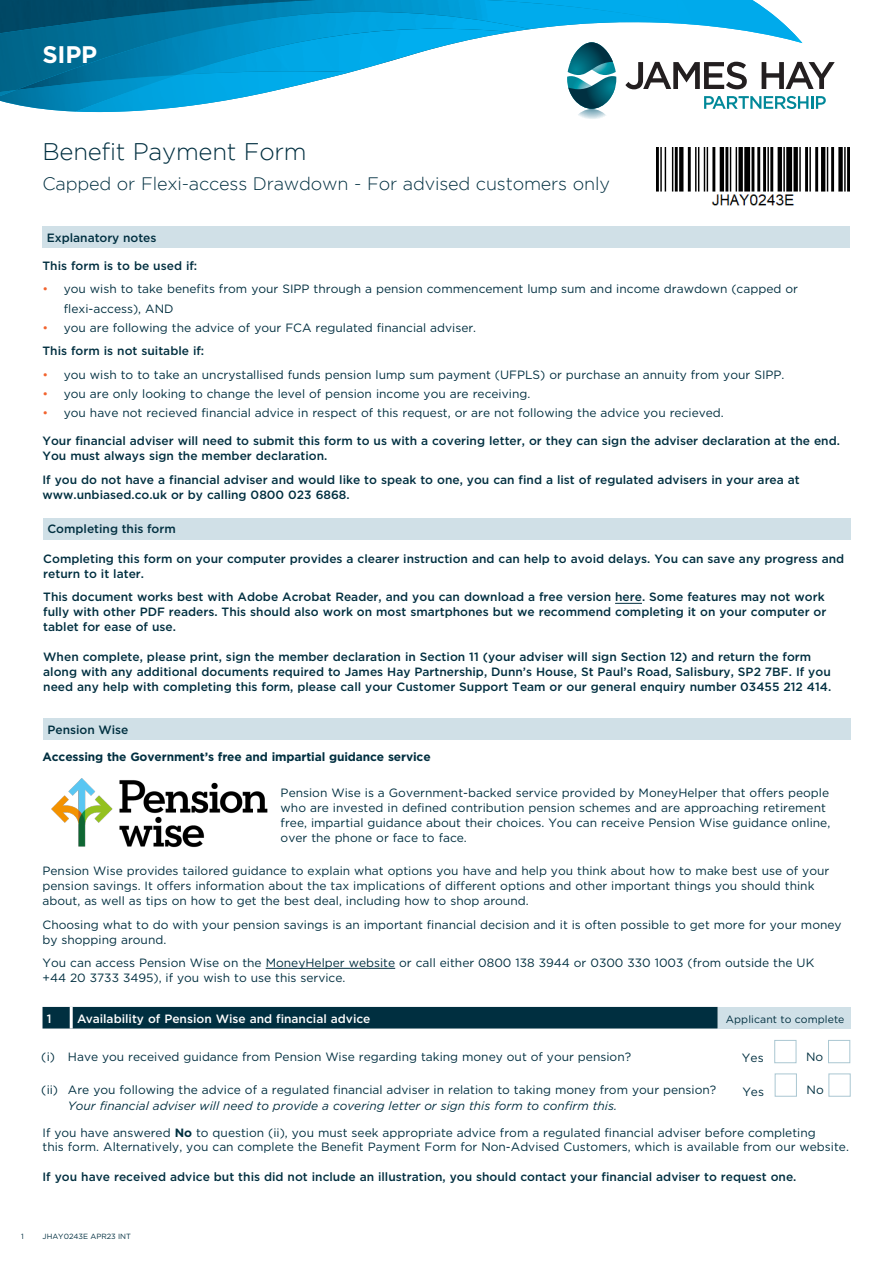
<style>
.page{position:relative;width:893px;height:1263px;background:#fff}
.page>*{position:absolute;margin:0;border:0;box-sizing:border-box;transform-origin:0 0}
.t1{font:300 24px "Gotham";letter-spacing:-.01em;color:#002f40}
.t2{font:700 24px "Gotham";color:#fff}
.t3{font:300 18px "Gotham";letter-spacing:-.01em;color:#002f40}
.t4{font:12px/15px "Gotham";color:#002f40}
.t5{font:500 12px/15px "Gotham";color:#002f40}
.t6{font:italic 12px "Gotham";color:#002f40}
.t7{font:700 12px "Gotham";letter-spacing:-.01em;color:#002f40}
.t8{font:500 12px "Gotham";color:#fff}
.t9{font:10.5px "Gotham";letter-spacing:.01em;color:#002f40}
.t10{font:7.5px "Gotham";color:#002f40}
.s1{color:#f2642f}
.s2{font-weight:500}
.s3{font-weight:700}
</style>
<div class="page">
<img style="left:0;top:92px;width:76px;height:20px">
<img style="left:76px;top:92px;width:192px;height:20px">
<img style="left:0;top:33px;width:277px;height:59px">
<img style="left:16px;top:33px;width:278px;height:57px">
<img style="left:177px;top:33px;width:117px;height:42px">
<img style="left:693px;top:0;width:89px;height:22px">
<img style="left:680px;top:0;width:13px;height:22px">
<img style="left:0;top:0;width:680px;height:33px">
<div style="left:43px;top:226px;width:807px;height:22px;background:#d0e0e7"></div>
<svg style="left:294px;top:22px;width:541px;height:97px"></svg>
<div style="left:43px;top:718px;width:807px;height:22px;background:#d0e0e7"></div>
<hr style="left:266px;top:968px;width:129px;height:1px;background:#002f40">
<img style="left:657px;top:147px;width:193px;height:59px">
<div style="left:43px;top:1007px;width:675px;height:21px;background:#002f40"></div>
<div style="left:718px;top:1007px;width:132px;height:21px;background:#d0e0e7"></div>
<hr style="left:70px;top:1007px;width:3px;height:21px;background:#fff">
<div style="left:43px;top:518px;width:807px;height:21px;background:#d0e0e7"></div>
<div style="left:828px;top:1040px;width:22px;height:23px;background:#fff;border:1px solid #aac7d2"></div>
<div style="left:774px;top:1040px;width:22px;height:23px;background:#fff;border:1px solid #aac7d2"></div>
<div style="left:828px;top:1073px;width:23px;height:23px;background:#fff;border:1px solid #aac7d2"></div>
<div style="left:775px;top:1073px;width:22px;height:23px;background:#fff;border:1px solid #aac7d2"></div>
<img style="left:52px;top:778px;width:216px;height:70px">
<svg style="left:615px;top:603px;width:27px;height:1px"></svg>
<h1 class="t2" style="left:43px;top:38px;width:56px">SIPP</h1>
<h1 class="t1" style="left:43px;top:139px;width:266px">Benefit Payment Form</h1>
<h2 class="t3" style="left:43px;top:173px;width:569px">Capped or Flexi-access Drawdown - For advised customers only</h2>
<p class="t5" style="left:47px;top:230px;width:111px">Explanatory notes</p>
<p class="t5" style="left:43px;top:258px;width:156px">This form is to be used if:</p>
<p class="t4" style="left:64px;top:279px;width:736px;line-height:19.2px;text-indent:-21px"><span class="s1">•</span> you wish to take benefits from your SIPP through a pension commencement lump sum and income drawdown (capped or flexi-access), AND</p>
<p class="t4" style="left:43px;top:316px;width:435px;line-height:23.5px"><span class="s1">•</span> you are following the advice of your FCA regulated financial adviser.<br><span class="s2">This form is not suitable if:</span></p>
<p class="t4" style="left:43px;top:367px;width:743px"><span class="s1">•</span> you wish to to take an uncrystallised funds pension lump sum payment (UFPLS) or purchase an annuity from your SIPP.</p>
<p class="t4" style="left:43px;top:386px;width:489px"><span class="s1">•</span> you are only looking to change the level of pension income you are receiving.</p>
<p class="t4" style="left:43px;top:405px;width:683px"><span class="s1">•</span> you have not recieved financial advice in respect of this request, or are not following the advice you recieved.</p>
<p class="t5" style="left:43px;top:433px;width:799px">Your financial adviser will need to submit this form to us with a covering letter, or they can sign the adviser declaration at the end.<br>You must always sign the member declaration.</p>
<p class="t5" style="left:43px;top:472px;width:759px">If you do not have a financial adviser and would like to speak to one, you can find a list of regulated advisers in your area at www.unbiased.co.uk or by calling 0800 023 6868.</p>
<p class="t5" style="left:48px;top:521px;width:130px">Completing this form</p>
<p class="t5" style="left:43px;top:551px;width:802px">Completing this form on your computer provides a clearer instruction and can help to avoid delays. You can save any progress and return to it later.</p>
<p class="t5" style="left:43px;top:589px;width:785px">This document works best with Adobe Acrobat Reader, and you can download a free version here. Some features may not work fully with other PDF readers. This should also work on most smartphones but we recommend completing it on your computer or tablet for ease of use.</p>
<p class="t5" style="left:43px;top:649px;width:789px">When complete, please print, sign the member declaration in Section 11 (your adviser will sign Section 12) and return the form along with any additional documents required to James Hay Partnership, Dunn’s House, St Paul’s Road, Salisbury, SP2 7BF. If you need any help with completing this form, please call your Customer Support Team or our general enquiry number 03455 212 414.</p>
<p class="t5" style="left:48px;top:722px;width:82px">Pension Wise</p>
<p class="t7" style="left:43px;top:749px;width:390px">Accessing the Government’s free and impartial guidance service</p>
<p class="t4" style="left:281px;top:785px;width:551px">Pension Wise is a Government-backed service provided by MoneyHelper that offers people who are invested in defined contribution pension schemes and are approaching retirement free, impartial guidance about their choices. You can receive Pension Wise guidance online, over the phone or face to face.</p>
<p class="t4" style="left:43px;top:863px;width:788px">Pension Wise provides tailored guidance to explain what options you have and help you think about how to make best use of your pension savings. It offers information about the tax implications of different options and other important things you should think about, as well as tips on how to get the best deal, including how to shop around.</p>
<p class="t4" style="left:43px;top:916px;width:801px">Choosing what to do with your pension savings is an important financial decision and it is often possible to get more for your money by shopping around.</p>
<p class="t4" style="left:43px;top:955px;width:773px">You can access Pension Wise on the MoneyHelper website or call either 0800 138 3944 or 0300 330 1003 (from outside the UK +44 20 3733 3495), if you wish to use this service.</p>
<p class="t8" style="left:47px;top:1010px;width:6px">1</p>
<p class="t8" style="left:77px;top:1010px;width:295px">Availability of Pension Wise and financial advice</p>
<p class="t9" style="left:726px;top:1012px;width:120px">Applicant to complete</p>
<p class="t4" style="left:41px;top:1049px;width:591px">(i) Have you received guidance from Pension Wise regarding taking money out of your pension?</p>
<p class="t4" style="left:41px;top:1082px;width:677px">(ii) Are you following the advice of a regulated financial adviser in relation to taking money from your pension?</p>
<p class="t6" style="left:68px;top:1098px;width:551px">Your financial adviser will need to provide a covering letter or sign this form to confirm this.</p>
<p class="t4" style="left:742px;top:1050px;width:23px">Yes</p>
<p class="t4" style="left:806px;top:1049px;width:19px">No</p>
<p class="t4" style="left:742px;top:1084px;width:23px">Yes</p>
<p class="t4" style="left:806px;top:1082px;width:19px">No</p>
<p class="t4" style="left:43px;top:1125px;width:808px">If you have answered <span class="s3">No</span> to question (ii), you must seek appropriate advice from a regulated financial adviser before completing<br>this form. Alternatively, you can complete the Benefit Payment Form for Non-Advised Customers, which is available from our website.</p>
<p class="t5" style="left:43px;top:1169px;width:755px">If you have received advice but this did not include an illustration, you should contact your financial adviser to request one.</p>
<p class="t10" style="left:21px;top:1232px;width:4px">1</p>
<p class="t10" style="left:43px;top:1231px;width:90px">JHAY0243E APR23 INT</p>
</div>
